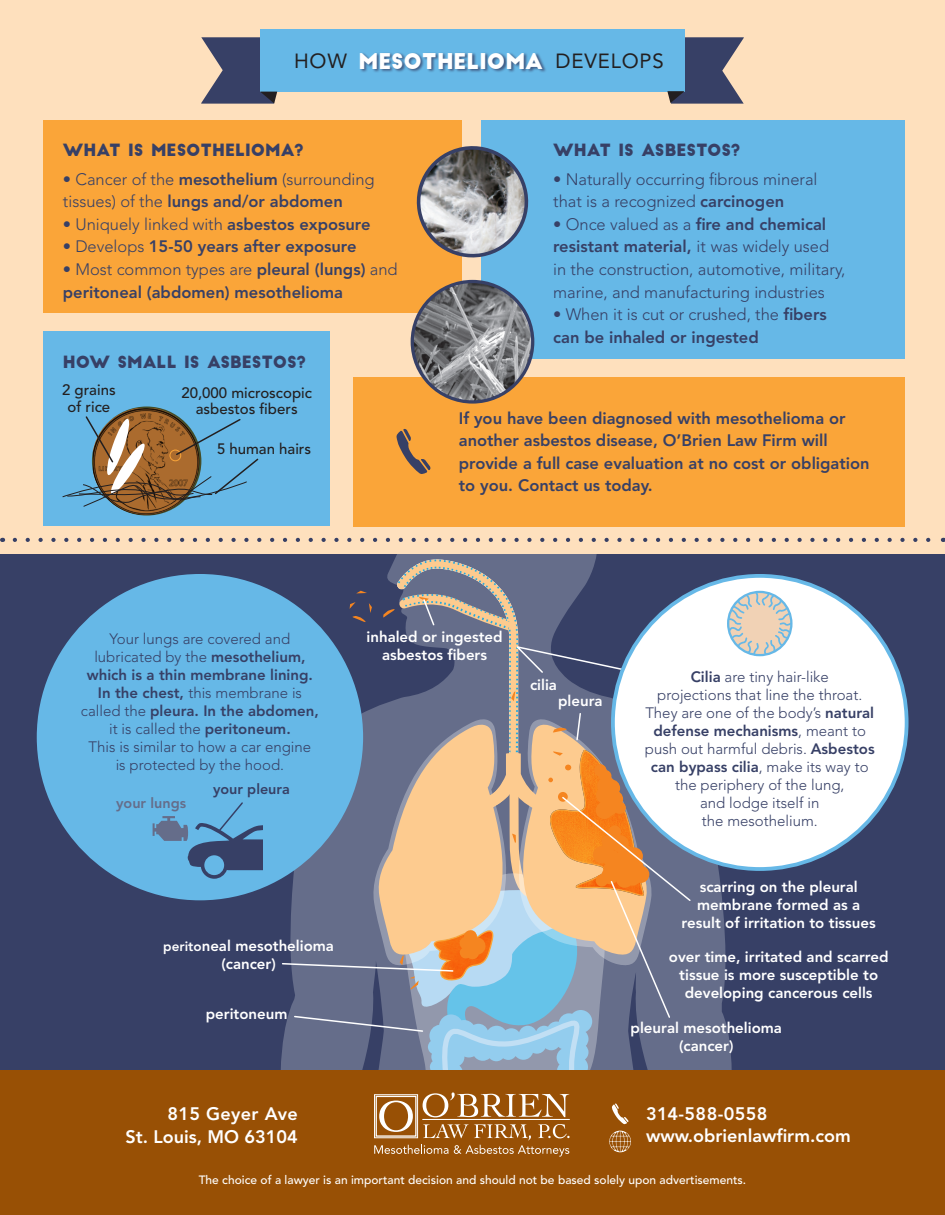
<style>
.page{position:relative;width:945px;height:1215px;background:#fff}
.page>*{position:absolute;margin:0;border:0;box-sizing:border-box;transform-origin:0 0}
.t1{font:21.3px "Big John";color:#fff}
.t2{font:800 18px "Avenir LT Std";color:#fff}
.t3{font:800 18px "Avenir LT Std";letter-spacing:.02em;color:#fff}
.t4{font:800 16.5px/22.5px "Avenir LT Std";color:#374066}
.t5{font:300 16.5px/22.5px "Avenir LT Std";color:#374066}
.t6{font:16.5px "Big John";color:#374066}
.t7{font:300 15px/18px "Avenir LT Std";color:#374066;text-align:center}
.t8{font:800 15px/18px "Avenir LT Std";color:#fff;text-align:center}
.t9{font:500 15px/16.5px "Avenir LT Std";color:#231f20;text-align:center}
.t10{font:800 14.4px "Avenir LT Std";color:#374066}
.t11{font:800 14.4px "Avenir LT Std";color:#656d8a}
.t12{font:500 12px "Avenir LT Std";color:#fff}
.s1{font-family:"Avenir LT Std";font-size:20.4px;color:#231f20}
.s2{font-weight:800}
.s3{font-weight:300}
.s4{font-size:13.5px}
</style>
<div class="page">
<div style="left:0;top:0;width:945px;height:1206px;background:#fee0bd"></div>
<div style="left:0;top:554px;width:945px;height:533px;background:#374066"></div>
<svg style="left:269px;top:526px;width:474px;height:544px"></svg>
<div style="left:0;top:451px;width:616px;height:103px;background:#fee0bd"></div>
<div style="left:44px;top:120px;width:418px;height:192px;background:#faa539"></div>
<div style="left:44px;top:331px;width:286px;height:195px;background:#66b8e7"></div>
<div style="left:353px;top:377px;width:551px;height:149px;background:#faa539"></div>
<div style="left:481px;top:120px;width:423px;height:238px;background:#66b8e7"></div>
<svg style="left:92px;top:407px;width:109px;height:109px"></svg>
<svg style="left:62px;top:415px;width:197px;height:99px"></svg>
<svg style="left:396px;top:429px;width:35px;height:45px"></svg>
<div style="left:613px;top:576px;width:294px;height:293px;background:#fff;border-radius:50%"></div>
<svg style="left:727px;top:590px;width:66px;height:67px"></svg>
<svg style="left:416px;top:146px;width:113px;height:112px"></svg>
<img style="left:412px;top:282px;width:121px;height:120px;border-radius:60px">
<div style="left:411px;top:280px;width:123px;height:124px;border:3px solid #374066;border-radius:50%"></div>
<div style="left:260px;top:29px;width:424px;height:63px;background:#66b8e7"></div>
<div style="left:360px;top:52px;width:187px;height:21px;background:#374066;opacity:.75"></div>
<svg style="left:201px;top:37px;width:76px;height:67px"></svg>
<svg style="left:667px;top:37px;width:77px;height:67px"></svg>
<svg style="left:15px;top:538px;width:916px;height:4px"></svg>
<div style="left:37px;top:574px;width:326px;height:326px;background:#66b8e7;border-radius:50%"></div>
<svg style="left:153px;top:802px;width:110px;height:77px"></svg>
<div style="left:0;top:1070px;width:945px;height:145px;background:#985005"></div>
<svg style="left:281px;top:556px;width:411px;height:601px"></svg>
<h1 class="t1" style="left:294px;top:51px;width:371px"><span class="s1">HOW</span> MESOTHELIOMA <span class="s1">DEVELOPS</span></h1>
<p class="t6" style="left:63px;top:143px;width:242px">WHAT IS MESOTHELIOMA?</p>
<p class="t5" style="left:63px;top:168px;width:313px">• Cancer of the <span class="s2">mesothelium</span> (surrounding tissues) of the <span class="s2">lungs and/or abdomen</span></p>
<p class="t5" style="left:63px;top:213px;width:309px">• Uniquely linked with <span class="s2">asbestos exposure</span></p>
<p class="t4" style="left:63px;top:236px;width:295px">• <span class="s3">Develops</span> 15-50 years after exposure</p>
<p class="t4" style="left:63px;top:258px;width:336px"><span class="s3">• Most common types are</span> pleural (lungs) <span class="s3">and </span>peritoneal (abdomen) mesothelioma</p>
<p class="t6" style="left:63px;top:354px;width:245px">HOW SMALL IS ASBESTOS?</p>
<p class="t9" style="left:62px;top:382px;width:55px">2 grains of rice</p>
<p class="t9" style="left:181px;top:385px;width:132px">20,000 microscopic asbestos fibers</p>
<p class="t9" style="left:217px;top:441px;width:96px">5 human hairs</p>
<p class="t6" style="left:553px;top:143px;width:189px">WHAT IS ASBESTOS?</p>
<p class="t5" style="left:553px;top:168px;width:266px">• Naturally occurring fibrous mineral that is a recognized <span class="s2">carcinogen</span></p>
<p class="t5" style="left:553px;top:213px;width:294px">• Once valued as a <span class="s2">fire and chemical resistant material,</span> it was widely used in the construction, automotive, military, marine, and manufacturing industries</p>
<p class="t4" style="left:553px;top:303px;width:275px"><span class="s3">• When it is cut or crushed, the</span> fibers can be inhaled or ingested</p>
<p class="t4" style="left:459px;top:407px;width:412px">If you have been diagnosed with mesothelioma or another asbestos disease, O’Brien Law Firm will provide a full case evaluation at no cost or obligation to you. Contact us today.</p>
<p class="t7" style="left:81px;top:630px;width:240px">Your lungs are covered and lubricated by the <span class="s2">mesothelium, which is a thin membrane lining.<br>In the chest,</span> this membrane is called the <span class="s2">pleura. In the abdomen, </span>it is called the <span class="s2">peritoneum.<br></span>This is similar to how a car engine<br>is protected by the hood.</p>
<p class="t10" style="left:213px;top:781px;width:78px">your pleura</p>
<p class="t11" style="left:116px;top:795px;width:71px">your lungs</p>
<p class="t8" style="left:163px;top:937px;width:172px"><span class="s4">perito</span>neal mesothelioma (cancer)</p>
<p class="t8" style="left:206px;top:1005px;width:83px">peritoneum</p>
<p class="t8" style="left:367px;top:628px;width:138px">inhaled or ingested asbestos fibers</p>
<p class="t8" style="left:530px;top:676px;width:28px">cilia</p>
<p class="t8" style="left:558px;top:692px;width:46px">pleura</p>
<p class="t7" style="left:645px;top:668px;width:231px"><span class="s2">Cilia</span> are tiny hair-like<br>projections that line the throat.<br>They are one of the body’s <span class="s2">natural defense mechanisms</span>, meant to push out harmful debris. <span class="s2">Asbestos can bypass cilia</span>, make its way to the periphery of the lung,<br>and lodge itself in<br>the mesothelium.</p>
<p class="t8" style="left:682px;top:877px;width:196px">scarring on the pleural membrane formed as a result of irritation to tissues</p>
<p class="t8" style="left:669px;top:948px;width:221px">over time, irritated and scarred tissue is more susceptible to developing cancerous cells</p>
<p class="t8" style="left:631px;top:1019px;width:153px">pleural mesothelioma (cancer)</p>
<p class="t3" style="left:167px;top:1103px;width:132px">815 Geyer Ave</p>
<p class="t3" style="left:646px;top:1103px;width:123px">314-588-0558</p>
<p class="t2" style="left:126px;top:1126px;width:174px">St. Louis, MO 63104</p>
<p class="t2" style="left:646px;top:1125px;width:206px">www.obrienlawfirm.com</p>
<p class="t12" style="left:199px;top:1173px;width:549px">The choice of a lawyer is an important decision and should not be based solely upon advertisements.</p>
</div>
